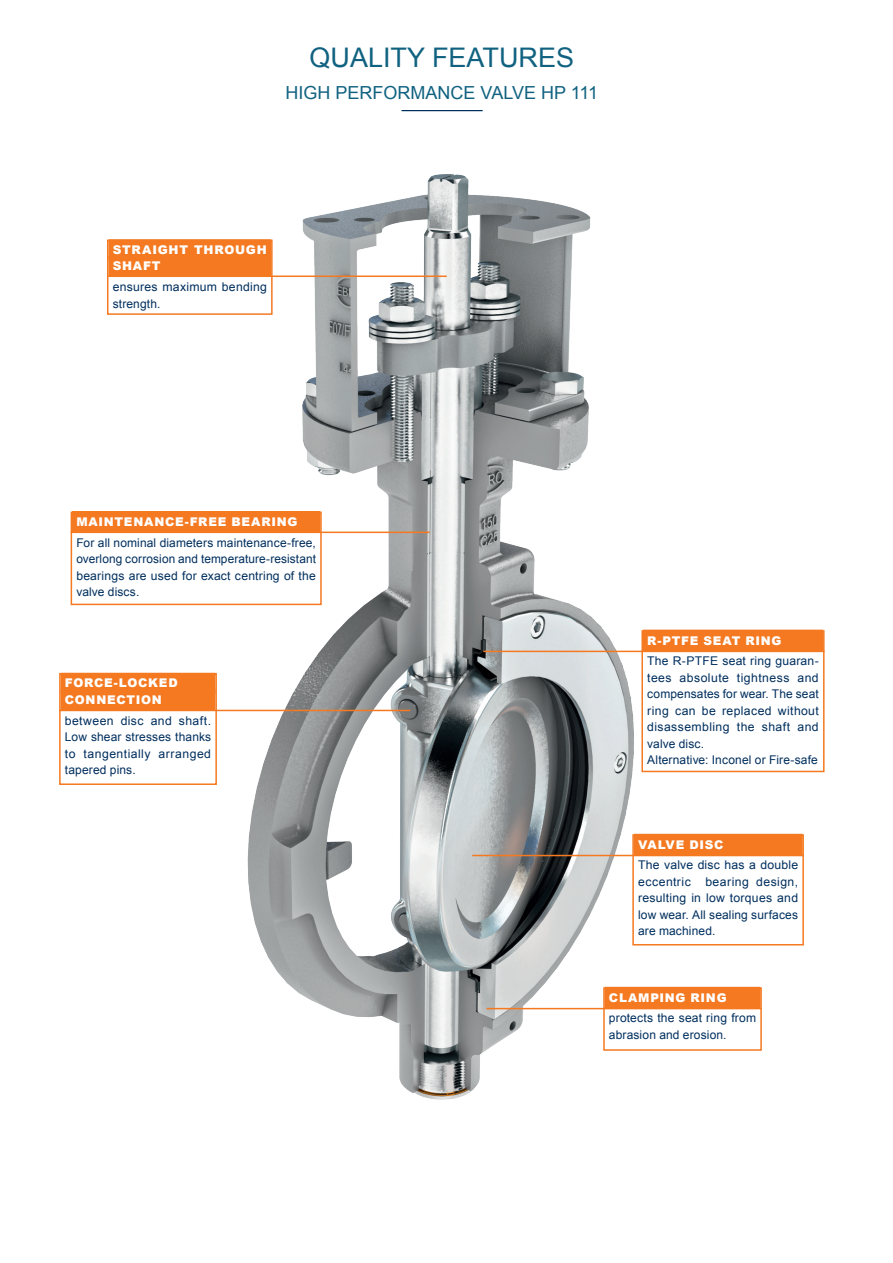
<style>
.page{position:relative;width:893px;height:1263px;background:#fff}
.page>*{position:absolute;margin:0;border:0;box-sizing:border-box;transform-origin:0 0}
.t1{font:27px "Arial";color:#106280}
.t2{font:18px "Arial";color:#106280}
.t3{font:12px/16.5px "Arial";letter-spacing:.015em;color:#002f5e}
.t4{font:900 12px/16.5px "Arial";letter-spacing:.06em;color:#fff}
.s1{font-weight:900;color:#fff}
</style>
<div class="page">
<img style="left:228px;top:174px;width:429px;height:926px">
<hr style="left:402px;top:110px;width:80px;height:1px;background:#002f5e">
<div style="left:61px;top:673px;width:154px;height:21px;background:#f47921"></div>
<div style="left:61px;top:689px;width:154px;height:21px;background:#f47921"></div>
<div style="left:59px;top:673px;width:158px;height:112px;border:2px solid #f47921"></div>
<div style="left:108px;top:239px;width:163px;height:21px;background:#f47921"></div>
<div style="left:108px;top:256px;width:163px;height:21px;background:#f47921"></div>
<div style="left:107px;top:240px;width:166px;height:75px;border:2px solid #f47921"></div>
<div style="left:72px;top:511px;width:248px;height:21px;background:#f47921"></div>
<div style="left:71px;top:512px;width:251px;height:93px;border:2px solid #f47921"></div>
<div style="left:643px;top:630px;width:180px;height:21px;background:#f47921"></div>
<div style="left:641px;top:630px;width:183px;height:142px;border:2px solid #f47921"></div>
<div style="left:634px;top:834px;width:168px;height:21px;background:#f47921"></div>
<div style="left:632px;top:834px;width:172px;height:111px;border:2px solid #f47921"></div>
<div style="left:605px;top:987px;width:155px;height:21px;background:#f47921"></div>
<div style="left:603px;top:987px;width:159px;height:64px;border:2px solid #f47921"></div>
<hr style="left:59px;top:710px;width:351px;height:1px;background:#f47921">
<hr style="left:107px;top:275px;width:340px;height:2px;background:#f47921">
<hr style="left:71px;top:532px;width:359px;height:1px;background:#f47921">
<hr style="left:483px;top:651px;width:341px;height:1px;background:#f47921">
<hr style="left:472px;top:855px;width:332px;height:1px;background:#f47921">
<hr style="left:486px;top:1008px;width:276px;height:1px;background:#f47921">
<p class="t1" style="left:310px;top:39px;width:266px">QUALITY FEATURES</p>
<p class="t2" style="left:286px;top:81px;width:314px">HIGH PERFORMANCE VALVE HP 111</p>
<p class="t4" style="left:113px;top:241px;width:156px">STRAIGHT THROUGH<br>SHAFT</p>
<p class="t3" style="left:113px;top:279px;width:156px">ensures maximum bending strength.</p>
<p class="t3" style="left:76px;top:511px;width:241px;line-height:20.7px"><span class="s1">MAINTENANCE-FREE BEARING<br></span>For all nominal diameters maintenance-free,</p>
<p class="t3" style="left:76px;top:551px;width:241px;text-align:justify">overlong corrosion and temperature-resistant bearings are used for exact centring of the valve discs.</p>
<p class="t4" style="left:65px;top:674px;width:114px">FORCE-LOCKED<br>CONNECTION</p>
<p class="t3" style="left:65px;top:712px;width:148px;text-align:justify">between disc and shaft.<br>Low shear stresses thanks to tangentially arranged tapered pins.</p>
<p class="t3" style="left:647px;top:630px;width:173px;line-height:20.7px"><span class="s1">R-PTFE SEAT RING<br></span>The R-PTFE seat ring guaran-</p>
<p class="t3" style="left:647px;top:669px;width:173px">tees absolute tightness and compensates for wear. The seat ring can be replaced without disassembling the shaft and valve disc.<br>Alternative: Inconel or Fire-safe</p>
<p class="t3" style="left:638px;top:834px;width:162px;line-height:20.7px"><span class="s1">VALVE DISC<br></span>The valve disc has a double</p>
<p class="t3" style="left:638px;top:873px;width:162px;text-align:justify">eccentric bearing design, resulting in low torques and low wear. All sealing surfaces are machined.</p>
<p class="t3" style="left:609px;top:987px;width:149px;line-height:20.7px"><span class="s1">CLAMPING RING </span>protects the seat ring from</p>
<p class="t3" style="left:609px;top:1026px;width:119px">abrasion and erosion.</p>
</div>
